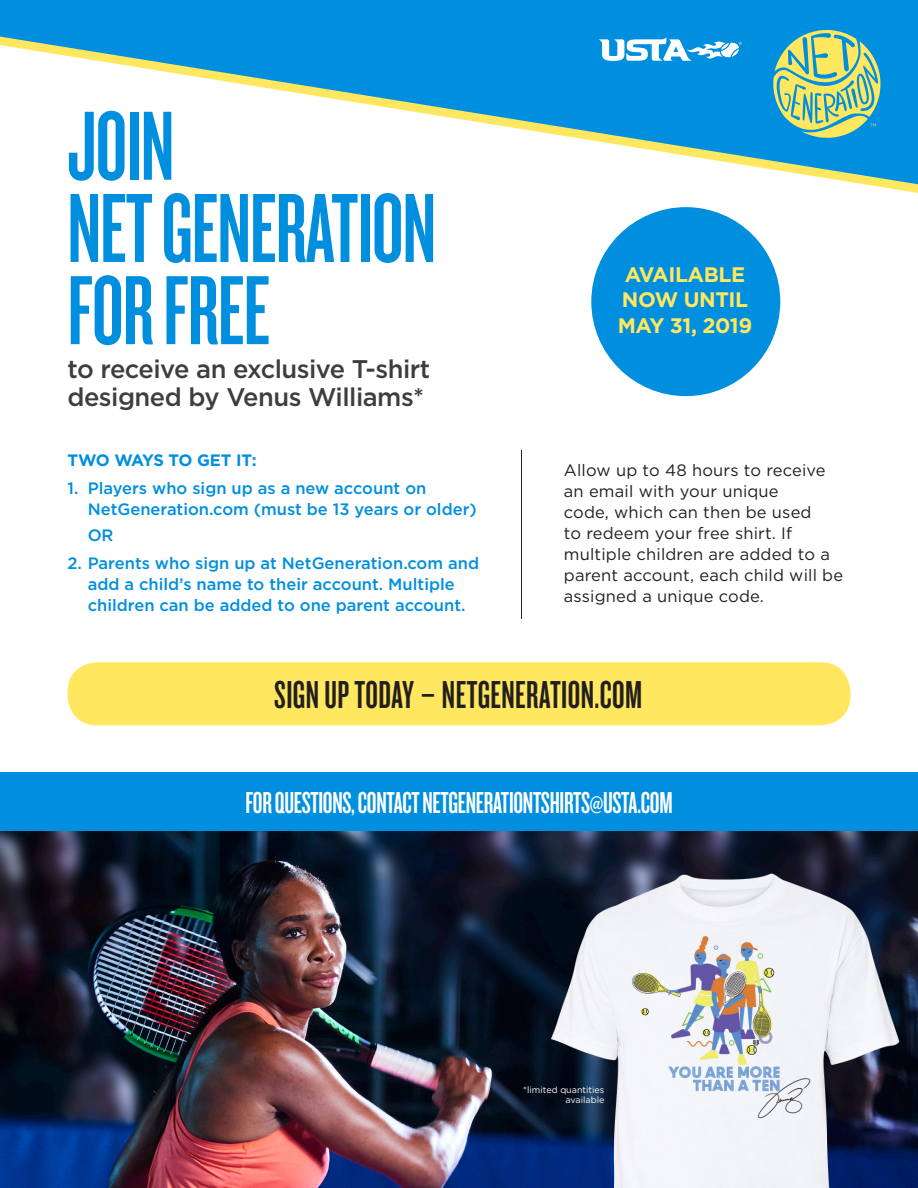
<style>
.page{position:relative;width:918px;height:1188px;background:#fff}
.page>*{position:absolute;margin:0;border:0;box-sizing:border-box;transform-origin:0 0}
.t1{font:102px/82.2px "Knockout HTF47 Bantamweight";letter-spacing:-.01em;color:#008fde}
.t2{font:40.5px "Knockout HTF47 Bantamweight";letter-spacing:.01em;color:#231f20}
.t3{font:31.5px "Knockout HTF47 Bantamweight";letter-spacing:-.01em;color:#fff}
.t4{font:500 25.5px/28.3px "Gotham";letter-spacing:-.02em;color:#3e3e3f}
.t5{font:700 21px/25.5px "Gotham";letter-spacing:-.02em;color:#ffe75f;text-align:center}
.t6{font:500 16.5px/21px "Gotham";color:#008fde}
.t7{font:16.5px/21px "Gotham";letter-spacing:.01em;color:#231f20}
.t8{font:700 16.5px "Gotham";letter-spacing:-.04em;color:#008fde}
.t9{font:9px/10.5px "Gotham";color:#fff;text-align:right}
</style>
<div class="page">
<div style="left:0;top:772px;width:918px;height:60px;background:#008fde"></div>
<img style="left:0;top:832px;width:918px;height:356px">
<svg style="left:0;top:0;width:918px;height:228px;fill:#008fde"></svg>
<div style="left:68px;top:662px;width:782px;height:63px;background:#ffe75f;border-radius:30px"></div>
<img style="left:547px;top:869px;width:359px;height:319px">
<svg style="left:0;top:20px;width:918px;height:189px"></svg>
<div style="left:591px;top:207px;width:189px;height:189px;background:#008fde;border-radius:50%"></div>
<hr style="left:521px;top:451px;width:1px;height:168px;background:#231f20">
<p class="t1" style="left:68px;top:107px;width:370px">JOIN<br>NET GENERATION<br>FOR FREE</p>
<p class="t4" style="left:68px;top:354px;width:364px">to receive an exclusive T-shirt designed by Venus Williams*</p>
<p class="t8" style="left:68px;top:451px;width:191px">TWO WAYS TO GET IT:</p>
<p class="t6" style="left:88px;top:477px;width:391px;text-indent:-20px">1. Players who sign up as a new account on<br>NetGeneration.com (must be 13 years or older)</p>
<p class="t6" style="left:88px;top:525px;width:27px">OR</p>
<p class="t6" style="left:68px;top:552px;width:413px;text-align:center">2. Parents who sign up at NetGeneration.com and add a child’s name to their account. Multiple children can be added to one parent account.</p>
<p class="t5" style="left:618px;top:261px;width:136px">AVAILABLE<br>NOW UNTIL<br>MAY 31, 2019</p>
<p class="t7" style="left:564px;top:459px;width:281px">Allow up to 48 hours to receive an email with your unique<br>code, which can then be used<br>to redeem your free shirt. If multiple children are added to a parent account, each child will be assigned a unique code.</p>
<p class="t2" style="left:274px;top:674px;width:369px">SIGN UP TODAY – NETGENERATION.COM</p>
<p class="t3" style="left:245px;top:787px;width:429px">FOR QUESTIONS, CONTACT NETGENERATIONTSHIRTS@USTA.COM</p>
<p class="t9" style="left:523px;top:1084px;width:83px">*limited quantities available</p>
</div>
